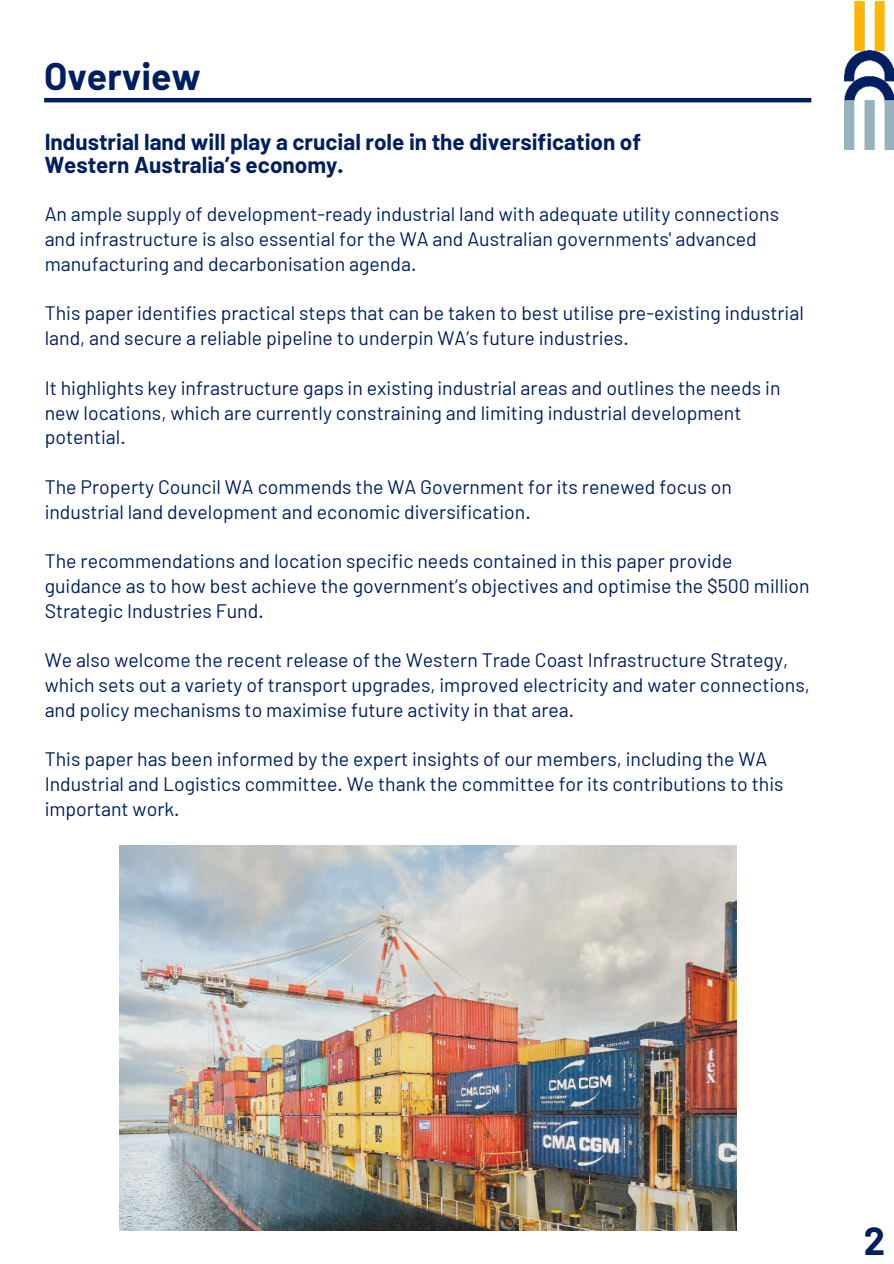
<style>
.page{position:relative;width:894px;height:1264px;background:#fff}
.page>*{position:absolute;margin:0;border:0;box-sizing:border-box;transform-origin:0 0}
.t1{font:700 38.1px "Barlow";color:#001e60}
.t2{font:700 37.5px "Barlow";color:#001e60}
.t3{font:700 22.5px/22.5px "Barlow";color:#001e60}
.t4{font:19.5px/24.8px "Barlow";color:#001e60}
</style>
<div class="page">
<img style="left:120px;top:845px;width:616px;height:385px">
<img style="left:844px;top:1px;width:49px;height:149px">
<hr style="left:44px;top:98px;width:767px;height:4px;background:#001e60">
<h2 class="t2" style="left:44px;top:53px;width:158px">Overview</h2>
<p class="t3" style="left:45px;top:131px;width:598px">Industrial land will play a crucial role in the diversification of<br>Western Australia’s economy.</p>
<p class="t4" style="left:45px;top:201px;width:735px">An ample supply of development-ready industrial land with adequate utility connections and infrastructure is also essential for the WA and Australian governments' advanced manufacturing and decarbonisation agenda.</p>
<p class="t4" style="left:45px;top:300px;width:760px">This paper identifies practical steps that can be taken to best utilise pre-existing industrial land, and secure a reliable pipeline to underpin WA’s future industries.</p>
<p class="t4" style="left:45px;top:375px;width:737px">It highlights key infrastructure gaps in existing industrial areas and outlines the needs in new locations, which are currently constraining and limiting industrial development potential.</p>
<p class="t4" style="left:45px;top:474px;width:688px">The Property Council WA commends the WA Government for its renewed focus on industrial land development and economic diversification.</p>
<p class="t4" style="left:45px;top:548px;width:766px">The recommendations and location specific needs contained in this paper provide guidance as to how best achieve the government’s objectives and optimise the $500 million<br>Strategic Industries Fund.</p>
<p class="t4" style="left:45px;top:647px;width:766px">We also welcome the recent release of the Western Trade Coast Infrastructure Strategy, which sets out a variety of transport upgrades, improved electricity and water connections, and policy mechanisms to maximise future activity in that area.</p>
<p class="t4" style="left:45px;top:746px;width:740px">This paper has been informed by the expert insights of our members, including the WA<br>Industrial and Logistics committee. We thank the committee for its contributions to this important work.</p>
<h1 class="t1" style="left:863px;top:1217px;width:23px">2</h1>
</div>
